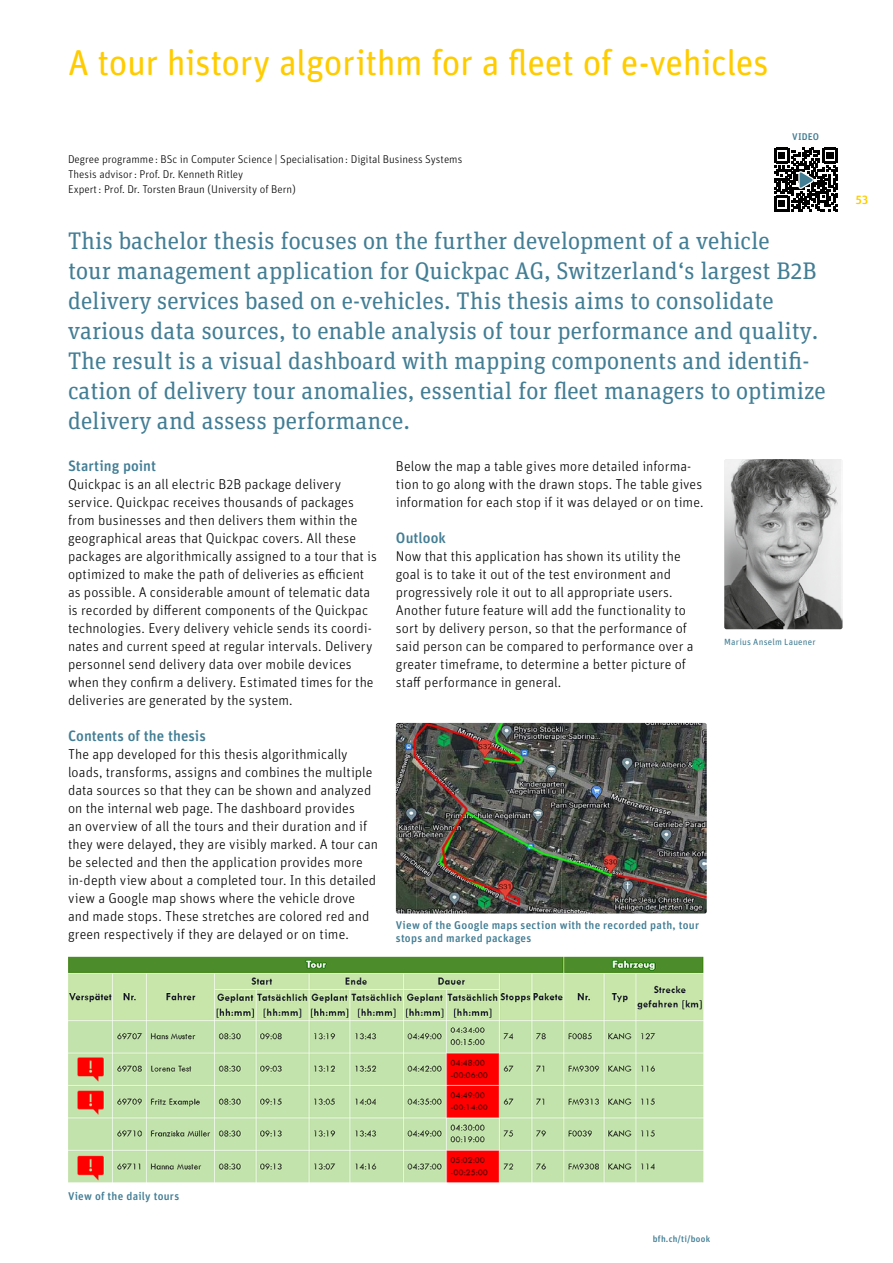
<style>
.page{position:relative;width:893px;height:1263px;background:#fff}
.page>*{position:absolute;margin:0;border:0;box-sizing:border-box;transform-origin:0 0}
.t1{font:36px "Unit Rounded Pro";letter-spacing:-.015em;color:#fc0}
.t2{font:24px/30px "Unit Slab Pro";color:#427d94}
.t3{font:500 15px "Unit Rounded Pro";color:#427d94}
.t4{font:300 14.25px/18px "Unit Rounded Pro";letter-spacing:.005em;color:#000}
.t5{font:500 12px "Unit Rounded Pro";color:#fc0}
.t6{font:300 11.25px/15px "Unit Rounded Pro";color:#000}
.t7{font:500 11.25px/13.5px "Unit Rounded Pro";letter-spacing:.025em;color:#427d94}
.t8{font:500 9.75px "Unit Rounded Pro";letter-spacing:.01em;color:#427d94}
.t9{font:9px "Unit Rounded Pro";letter-spacing:.02em;color:#427d94}
.t10{font:500 9px "Unit Rounded Pro";letter-spacing:.025em;color:#427d94}
</style>
<div class="page">
<img style="left:724px;top:459px;width:118px;height:170px">
<svg style="left:774px;top:148px;width:63px;height:63px"></svg>
<img style="left:68px;top:956px;width:636px;height:227px">
<img style="left:396px;top:723px;width:311px;height:190px">
<h1 class="t1" style="left:68px;top:38px;width:702px">A tour history algorithm for a fleet of e-vehicles</h1>
<p class="t8" style="left:792px;top:129px;width:28px">VIDEO</p>
<p class="t6" style="left:68px;top:151px;width:396px">Degree programme : BSc in Computer Science | Specialisation: Digital Business Systems<br>Thesis advisor: Prof. Dr. Kenneth Ritley<br>Expert: Prof. Dr. Torsten Braun (University of Bern)</p>
<p class="t2" style="left:68px;top:225px;width:759px">This bachelor thesis focuses on the further development of a vehicle<br>tour management application for Quickpac AG, Switzerland‘s largest B2B delivery services based on e-vehicles. This thesis aims to consolidate various data sources, to enable analysis of tour performance and quality.<br>The result is a visual dashboard with mapping components and identifi&shy;cation of delivery tour anomalies, essential for fleet managers to optimize delivery and assess performance.</p>
<p class="t3" style="left:68px;top:455px;width:90px">Starting point</p>
<p class="t4" style="left:68px;top:475px;width:310px">Quickpac is an all electric B2B package delivery service. Quickpac receives thousands of packages from businesses and then delivers them within the geographical areas that Quickpac covers. All these packages are algorithmically assigned to a tour that is optimized to make the path of deliveries as efficient as possible. A considerable amount of telematic data is recorded by different components of the Quickpac technologies. Every delivery vehicle sends its coordi&shy;nates and current speed at regular intervals. Delivery personnel send delivery data over mobile devices when they confirm a delivery. Estimated times for the deliveries are generated by the system.</p>
<p class="t3" style="left:68px;top:725px;width:139px">Contents of the thesis</p>
<p class="t4" style="left:68px;top:745px;width:312px">The app developed for this thesis algorithmically loads, transforms, assigns and combines the multiple data sources so that they can be shown and analyzed on the internal web page. The dashboard provides<br>an overview of all the tours and their duration and if they were delayed, they are visibly marked. A tour can be selected and then the application provides more in-depth view about a completed tour. In this detailed view a Google map shows where the vehicle drove and made stops. These stretches are colored red and green respectively if they are delayed or on time.</p>
<p class="t4" style="left:396px;top:456px;width:309px">Below the map a table gives more detailed informa&shy;tion to go along with the drawn stops. The table gives information for each stop if it was delayed or on time.</p>
<p class="t3" style="left:396px;top:527px;width:52px">Outlook</p>
<p class="t4" style="left:396px;top:546px;width:299px">Now that this application has shown its utility the goal is to take it out of the test environment and progressively role it out to all appropriate users.<br>Another future feature will add the functionality to sort by delivery person, so that the performance of said person can be compared to performance over a greater timeframe, to determine a better picture of staff performance in general.</p>
<p class="t9" style="left:724px;top:635px;width:93px">Marius Anselm Lauener</p>
<p class="t7" style="left:396px;top:917px;width:305px">View of the Google maps section with the recorded path, tour stops and marked packages</p>
<p class="t5" style="left:855px;top:191px;width:15px">53</p>
<p class="t7" style="left:68px;top:1189px;width:113px">View of the daily tours</p>
<p class="t10" style="left:653px;top:1232px;width:59px">bfh.ch/ti/book</p>
</div>
